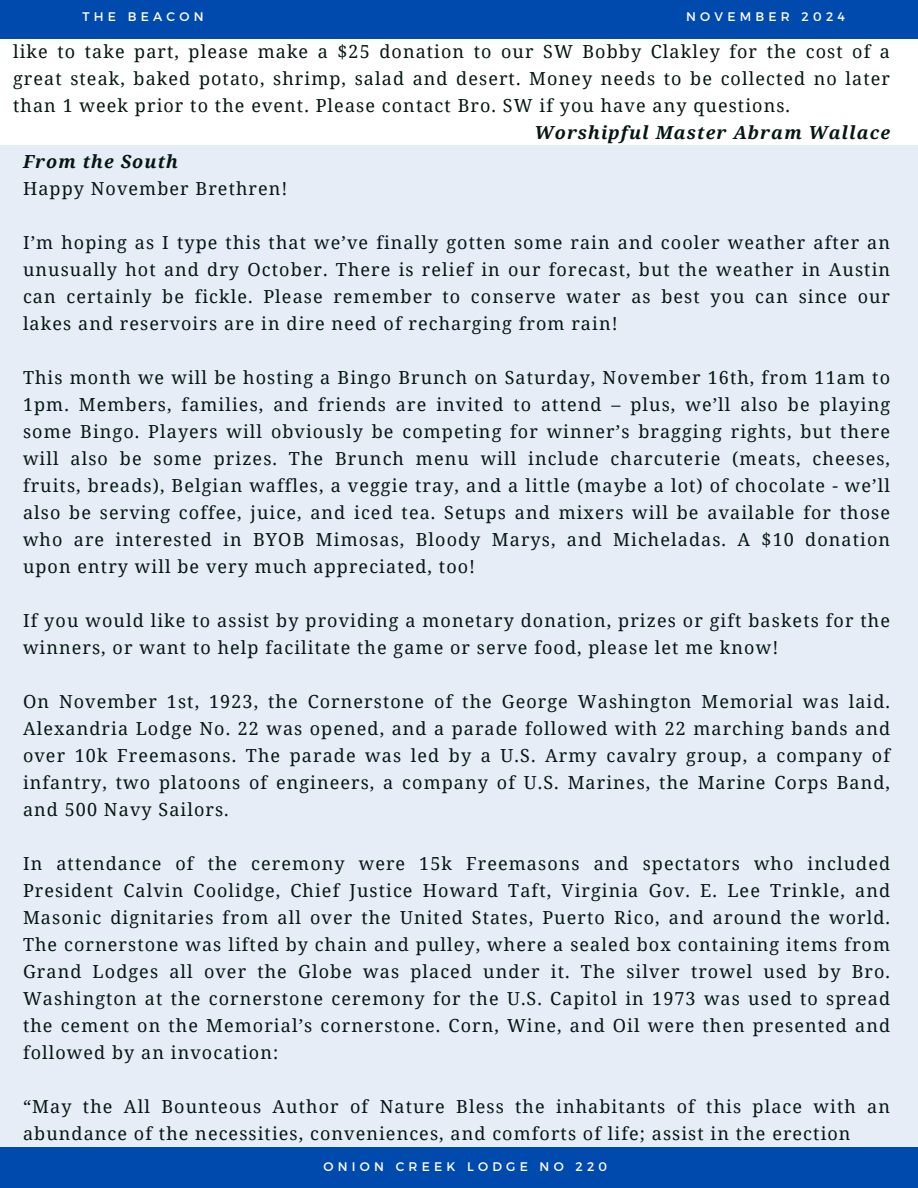
<style>
.page{position:relative;width:918px;height:1188px;background:#fff}
.page>*{position:absolute;margin:0;border:0;box-sizing:border-box;transform-origin:0 0}
.t1{font:18px/27px "Noto Serif";letter-spacing:.06em;color:#051613;text-align:justify}
.t2{font:italic 700 18px "Noto Serif";letter-spacing:.06em;color:#051613}
.t3{font:12.45px "Montserrat";letter-spacing:.34em;color:#fff}
.s1{font-weight:700;font-style:italic}
</style>
<div class="page">
<div style="left:0;top:1148px;width:918px;height:40px;background:#004aad"></div>
<div style="left:0;top:0;width:918px;height:39px;background:#004aad"></div>
<div style="left:0;top:145px;width:918px;height:1003px;background:#e6edf6"></div>
<h1 class="t3" style="left:82px;top:8px;width:123px">THE BEACON</h1>
<p class="t3" style="left:686px;top:8px;width:160px">NOVEMBER 2024</p>
<p class="t1" style="left:13px;top:38px;width:878px">like to take part, please make a $25 donation to our SW Bobby Clakley for the cost of a</p>
<p class="t1" style="left:13px;top:65px;width:878px">great steak, baked potato, shrimp, salad and desert. Money needs to be collected no later</p>
<p class="t1" style="left:13px;top:92px;width:778px">than 1 week prior to the event. Please contact Bro. SW if you have any questions.</p>
<p class="t2" style="left:535px;top:120px;width:357px">Worshipful Master Abram Wallace</p>
<h1 class="t1" style="left:23px;top:148px;width:266px"><span class="s1">From the South<br></span>Happy November Brethren!</h1>
<h1 class="t1" style="left:23px;top:229px;width:869px">I’m hoping as I type this that we’ve finally gotten some rain and cooler weather after an unusually hot and dry October. There is relief in our forecast, but the weather in Austin can certainly be fickle. Please remember to conserve water as best you can since our lakes and reservoirs are in dire need of recharging from rain!</h1>
<h1 class="t1" style="left:23px;top:364px;width:869px">This month we will be hosting a Bingo Brunch on Saturday, November 16th, from 11am to 1pm. Members, families, and friends are invited to attend – plus, we’ll also be playing some Bingo. Players will obviously be competing for winner’s bragging rights, but there will also be some prizes. The Brunch menu will include charcuterie (meats, cheeses, fruits, breads), Belgian waffles, a veggie tray, and a little (maybe a lot) of chocolate - we’ll also be serving coffee, juice, and iced tea. Setups and mixers will be available for those who are interested in BYOB Mimosas, Bloody Marys, and Micheladas. A $10 donation upon entry will be very much appreciated, too!</h1>
<h1 class="t1" style="left:23px;top:607px;width:869px">If you would like to assist by providing a monetary donation, prizes or gift baskets for the winners, or want to help facilitate the game or serve food, please let me know!</h1>
<h1 class="t1" style="left:23px;top:688px;width:869px">On November 1st, 1923, the Cornerstone of the George Washington Memorial was laid.<br>Alexandria Lodge No. 22 was opened, and a parade followed with 22 marching bands and over 10k Freemasons. The parade was led by a U.S. Army cavalry group, a company of infantry, two platoons of engineers, a company of U.S. Marines, the Marine Corps Band, and 500 Navy Sailors.</h1>
<h1 class="t1" style="left:23px;top:850px;width:869px">In attendance of the ceremony were 15k Freemasons and spectators who included President Calvin Coolidge, Chief Justice Howard Taft, Virginia Gov. E. Lee Trinkle, and Masonic dignitaries from all over the United States, Puerto Rico, and around the world.<br>The cornerstone was lifted by chain and pulley, where a sealed box containing items from Grand Lodges all over the Globe was placed under it. The silver trowel used by Bro.<br>Washington at the cornerstone ceremony for the U.S. Capitol in 1973 was used to spread the cement on the Memorial’s cornerstone. Corn, Wine, and Oil were then presented and followed by an invocation:</h1>
<h1 class="t1" style="left:23px;top:1093px;width:869px">“May the All Bounteous Author of Nature Bless the inhabitants of this place with an abundance of the necessities, conveniences, and comforts of life; assist in the erection</h1>
<p class="t3" style="left:323px;top:1158px;width:285px">ONION CREEK LODGE NO 220</p>
</div>
